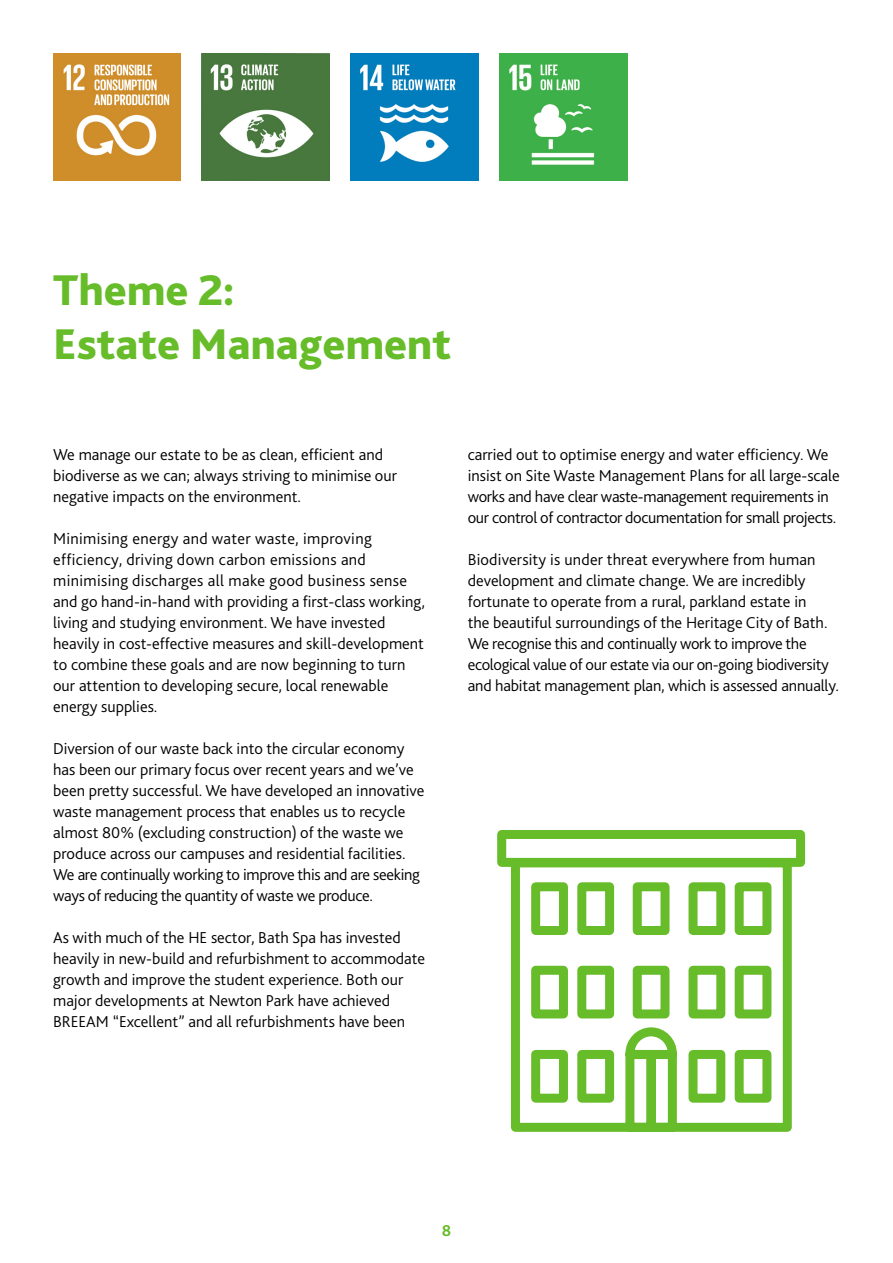
<style>
.page{position:relative;width:893px;height:1263px;background:#fff}
.page>*{position:absolute;margin:0;border:0;box-sizing:border-box;transform-origin:0 0}
.t1{font:800 45px/54px "Bliss 2";color:#66bc29}
.t2{font:300 16.5px/21px "Bliss 2";color:#000}
.t3{font:300 16.5px/21px "Bliss 2";letter-spacing:-.02em;color:#000}
.t4{font:700 16.5px "Bliss 2";color:#66bc29}
</style>
<div class="page">
<img style="left:53px;top:53px;width:128px;height:128px">
<img style="left:202px;top:53px;width:128px;height:128px">
<img style="left:351px;top:53px;width:127px;height:128px">
<img style="left:500px;top:53px;width:127px;height:128px">
<svg style="left:510px;top:867px;width:282px;height:265px"></svg>
<div style="left:497px;top:830px;width:308px;height:37px;border:9px solid #66bc29"></div>
<h1 class="t1" style="left:53px;top:263px;width:399px">Theme 2:<br>Estate Management</h1>
<p class="t2" style="left:53px;top:444px;width:345px">We manage our estate to be as clean, efficient and biodiverse as we can; always striving to minimise our negative impacts on the environment.</p>
<p class="t2" style="left:53px;top:528px;width:373px">Minimising energy and water waste, improving efficiency, driving down carbon emissions and minimising discharges all make good business sense and go hand-in-hand with providing a first-class working, living and studying environment. We have invested heavily in cost-effective measures and skill-development to combine these goals and are now beginning to turn our attention to developing secure, local renewable energy supplies.</p>
<p class="t2" style="left:53px;top:738px;width:373px">Diversion of our waste back into the circular economy has been our primary focus over recent years and we’ve been pretty successful. We have developed an innovative waste management process that enables us to recycle almost 80% (excluding construction) of the waste we produce across our campuses and residential facilities.<br>We are continually working to improve this and are seeking ways of reducing the quantity of waste we produce.</p>
<p class="t2" style="left:53px;top:927px;width:374px">As with much of the HE sector, Bath Spa has invested heavily in new-build and refurbishment to accommodate growth and improve the student experience. Both our major developments at Newton Park have achieved BREEAM “Excellent” and all refurbishments have been</p>
<p class="t3" style="left:468px;top:444px;width:374px">carried out to optimise energy and water efficiency. We insist on Site Waste Management Plans for all large-scale works and have clear waste-management requirements in our control of contractor documentation for small projects.</p>
<p class="t2" style="left:468px;top:549px;width:373px">Biodiversity is under threat everywhere from human development and climate change. We are incredibly fortunate to operate from a rural, parkland estate in<br>the beautiful surroundings of the Heritage City of Bath.<br>We recognise this and continually work to improve the ecological value of our estate via our on-going biodiversity and habitat management plan, which is assessed annually.</p>
<p class="t4" style="left:442px;top:1221px;width:11px">8</p>
</div>
